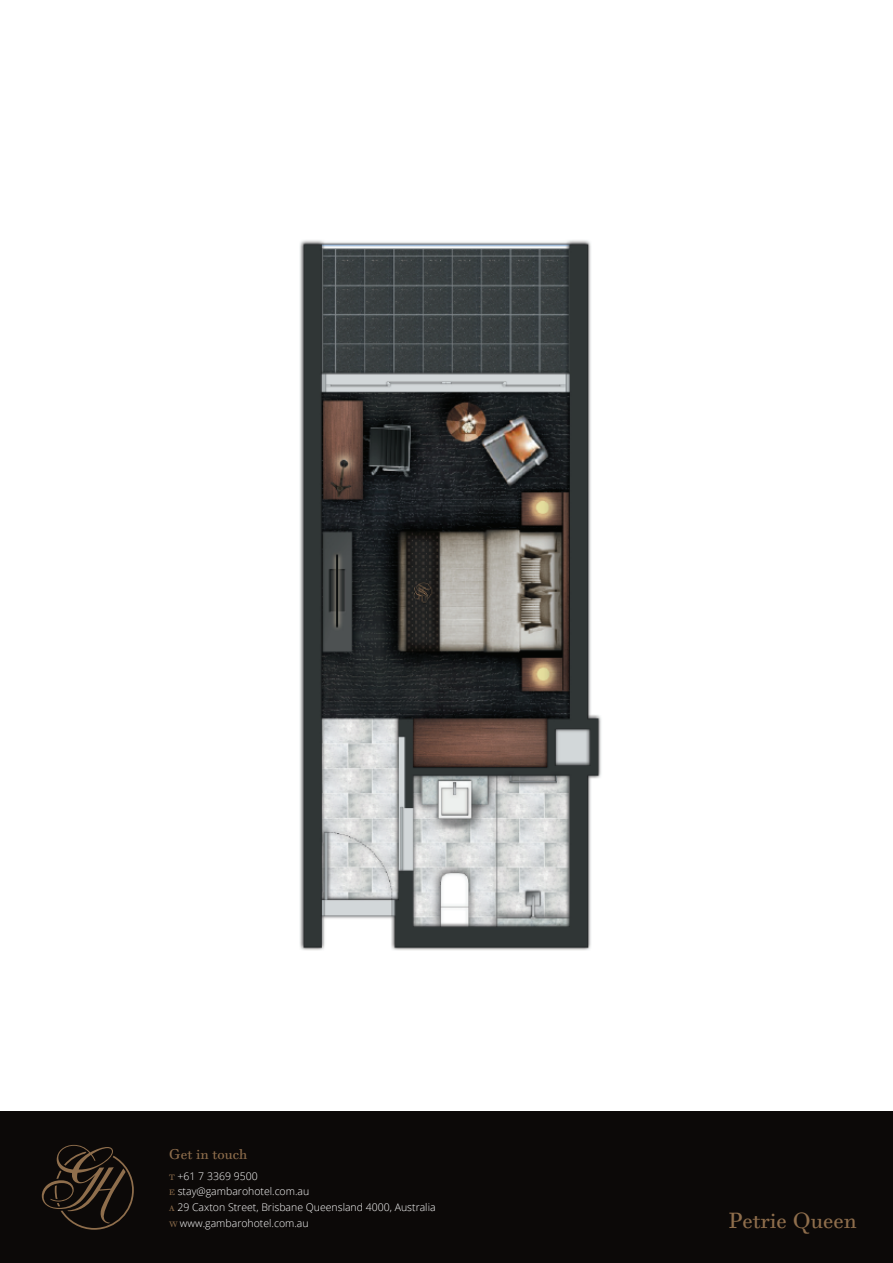
<style>
.page{position:relative;width:893px;height:1263px;background:#fff}
.page>*{position:absolute;margin:0;border:0;box-sizing:border-box;transform-origin:0 0}
.t1{font:21px "STF Walbaum Text CE";color:#8f6e4c}
.t2{font:13.5px "STF Walbaum Text CE";color:#8f6e4c}
.t3{font:300 10.5px/15.8px "Open Sans";color:#fff}
.s1{font-family:"STF Walbaum Text CE";font-weight:400;font-size:7.5px;color:#8f6e4c}
</style>
<div class="page">
<div style="left:0;top:1111px;width:893px;height:152px;background:#0c0908"></div>
<svg style="left:42px;top:1145px;width:92px;height:85px"></svg>
<img style="left:300px;top:240px;width:301px;height:711px">
<p class="t2" style="left:169px;top:1146px;width:80px">Get in touch</p>
<p class="t3" style="left:169px;top:1168px;width:268px"><span class="s1">T</span> +61 7 3369 9500<br><span class="s1">E</span> stay@gambarohotel.com.au<br><span class="s1">A</span> 29 Caxton Street, Brisbane Queensland 4000, Australia<br><span class="s1">W</span> www.gambarohotel.com.au</p>
<h1 class="t1" style="left:729px;top:1208px;width:129px">Petrie Queen</h1>
</div>
